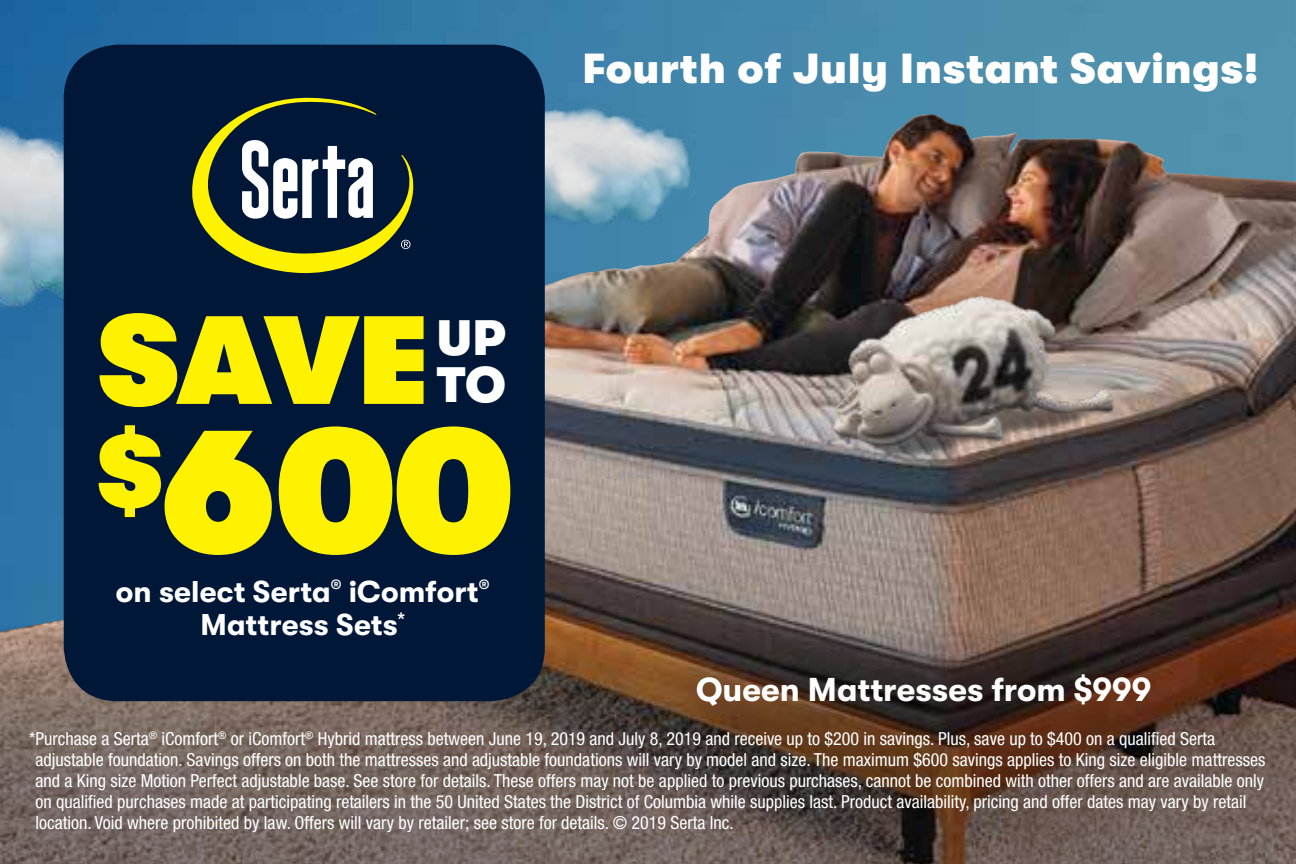
<style>
.page{position:relative;width:1296px;height:864px;background:#fff}
.page>*{position:absolute;margin:0;border:0;box-sizing:border-box;transform-origin:0 0}
.t1{font:800 172.5px "GT Walsheim Pro";color:#fff200}
.t2{font:800 125.4px "GT Walsheim Pro";color:#fff200}
.t3{font:900 49.8px/47.1px "GT Walsheim Pro";color:#fff}
.t4{font:900 42px "GT Walsheim Pro";letter-spacing:.015em;color:#fff}
.t5{font:700 33px "GT Walsheim Pro";color:#fff}
.t6{font:700 30px/33px "GT Walsheim Pro";letter-spacing:.005em;color:#fff;text-align:center}
.t7{font:condensed 18px/21px "Helvetica Neue LT Std";color:#fff}
</style>
<div class="page">
<img style="left:0;top:0;width:1296px;height:423px">
<div style="left:0;top:423px;width:64px;height:201px;background:#2d74a8"></div>
<img style="left:545px;top:114px;width:751px;height:510px">
<svg style="left:0;top:624px;width:1296px;height:240px;background:#624f45"></svg>
<img style="left:824px;top:252px;width:306px;height:255px">
<img style="left:0;top:111px;width:64px;height:198px">
<img style="left:545px;top:98px;width:150px;height:126px">
<div style="left:64px;top:45px;width:481px;height:656px;background:#001738;border-radius:54px"></div>
<svg style="left:192px;top:98px;width:221px;height:175px"></svg>
<h3 class="t4" style="left:582px;top:45px;width:677px">Fourth of July Instant Savings!</h3>
<h2 class="t2" style="left:98px;top:291px;width:333px">SAVE</h2>
<h1 class="t1" style="left:98px;top:396px;width:418px"><sup>$</sup>600</h1>
<h3 class="t3" style="left:437px;top:314px;width:70px">UP<br>TO</h3>
<h3 class="t6" style="left:116px;top:575px;width:375px">on select Serta<sup>®</sup> iComfort<sup>®<br></sup>Mattress Sets<sup>*</sup></h3>
<h3 class="t5" style="left:696px;top:671px;width:457px">Queen Mattresses from $999</h3>
<p class="t7" style="left:35px;top:728px;width:1231px;text-indent:-6px">*Purchase a Serta<sup>®</sup> iComfort<sup>®</sup> or iComfort<sup>®</sup> Hybrid mattress between June 19, 2019 and July 8, 2019 and receive up to $200 in savings. Plus, save up to $400 on a qualified Serta adjustable foundation. Savings offers on both the mattresses and adjustable foundations will vary by model and size. The maximum $600 savings applies to King size eligible mattresses and a King size Motion Perfect adjustable base. See store for details. These offers may not be applied to previous purchases, cannot be combined with other offers and are available only on qualified purchases made at participating retailers in the 50 United States the District of Columbia while supplies last. Product availability, pricing and offer dates may vary by retail location. Void where prohibited by law. Offers will vary by retailer; see store for details. © 2019 Serta Inc.</p>
</div>
